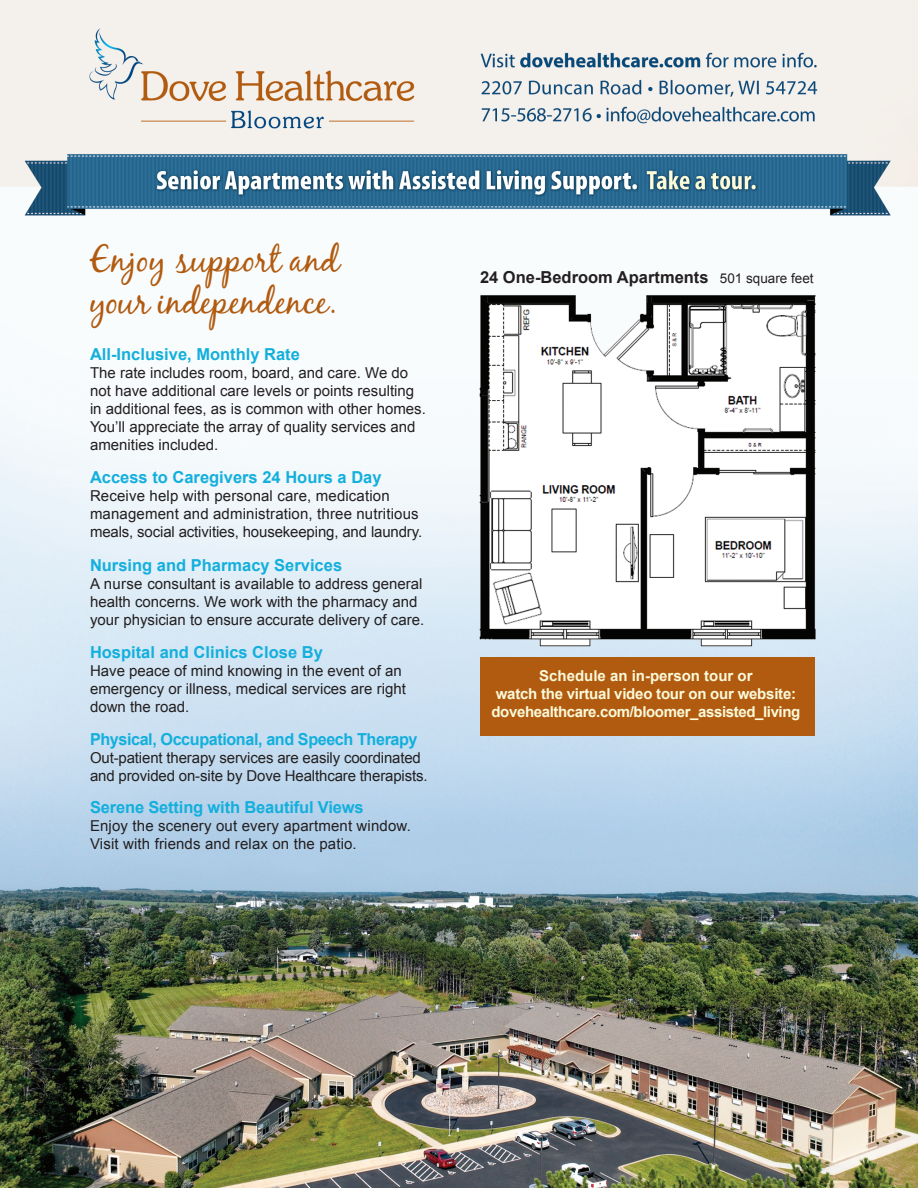
<style>
.page{position:relative;width:918px;height:1188px;background:#fff}
.page>*{position:absolute;margin:0;border:0;box-sizing:border-box;transform-origin:0 0}
.t1{font:36px/42px "Black Jack";color:#b15b10}
.t2{font:700 16.5px "Arial";color:#13afdd}
.t3{font:700 16.5px "Arial";letter-spacing:-.025em;color:#13afdd}
.t4{font:700 16.5px "Arial";color:#231f20}
.t5{font:15px/18px "Arial";color:#231f20}
.t6{font:700 15px/18px "Arial";letter-spacing:-.015em;color:#fbfad9;text-align:center}
.s1{font-weight:400;font-size:13.5px}
</style>
<div class="page">
<img style="left:0;top:0;width:918px;height:1188px">
<div style="left:480px;top:657px;width:335px;height:79px;background:#b15b10"></div>
<p class="t1" style="left:90px;top:238px;width:251px">Enjoy support and your independence.</p>
<p class="t2" style="left:90px;top:343px;width:211px">All-Inclusive, Monthly Rate</p>
<p class="t5" style="left:90px;top:364px;width:337px">The rate includes room, board, and care. We do not have additional care levels or points resulting in additional fees, as is common with other homes.<br>You’ll appreciate the array of quality services and amenities included.</p>
<p class="t2" style="left:90px;top:467px;width:293px">Access to Caregivers 24 Hours a Day</p>
<p class="t5" style="left:90px;top:487px;width:334px">Receive help with personal care, medication management and administration, three nutritious meals, social activities, housekeeping, and laundry.</p>
<p class="t2" style="left:90px;top:554px;width:254px">Nursing and Pharmacy Services</p>
<p class="t5" style="left:90px;top:575px;width:336px">A nurse consultant is available to address general health concerns. We work with the pharmacy and your physician to ensure accurate delivery of care.</p>
<p class="t2" style="left:90px;top:641px;width:234px">Hospital and Clinics Close By</p>
<p class="t5" style="left:90px;top:662px;width:317px">Have peace of mind knowing in the event of an emergency or illness, medical services are right down the road.</p>
<p class="t3" style="left:90px;top:729px;width:329px">Physical, Occupational, and Speech Therapy</p>
<p class="t5" style="left:90px;top:749px;width:339px">Out-patient therapy services are easily coordinated and provided on-site by Dove Healthcare therapists.</p>
<p class="t2" style="left:90px;top:796px;width:275px">Serene Setting with Beautiful Views</p>
<p class="t5" style="left:90px;top:817px;width:322px">Enjoy the scenery out every apartment window.<br>Visit with friends and relax on the patio.</p>
<p class="t4" style="left:480px;top:266px;width:335px">24 One-Bedroom Apartments <span class="s1">501 square feet</span></p>
<p class="t6" style="left:492px;top:668px;width:310px">Schedule an in-person tour or<br>watch the virtual video tour on our website: dovehealthcare.com/bloomer_assisted_living</p>
</div>
